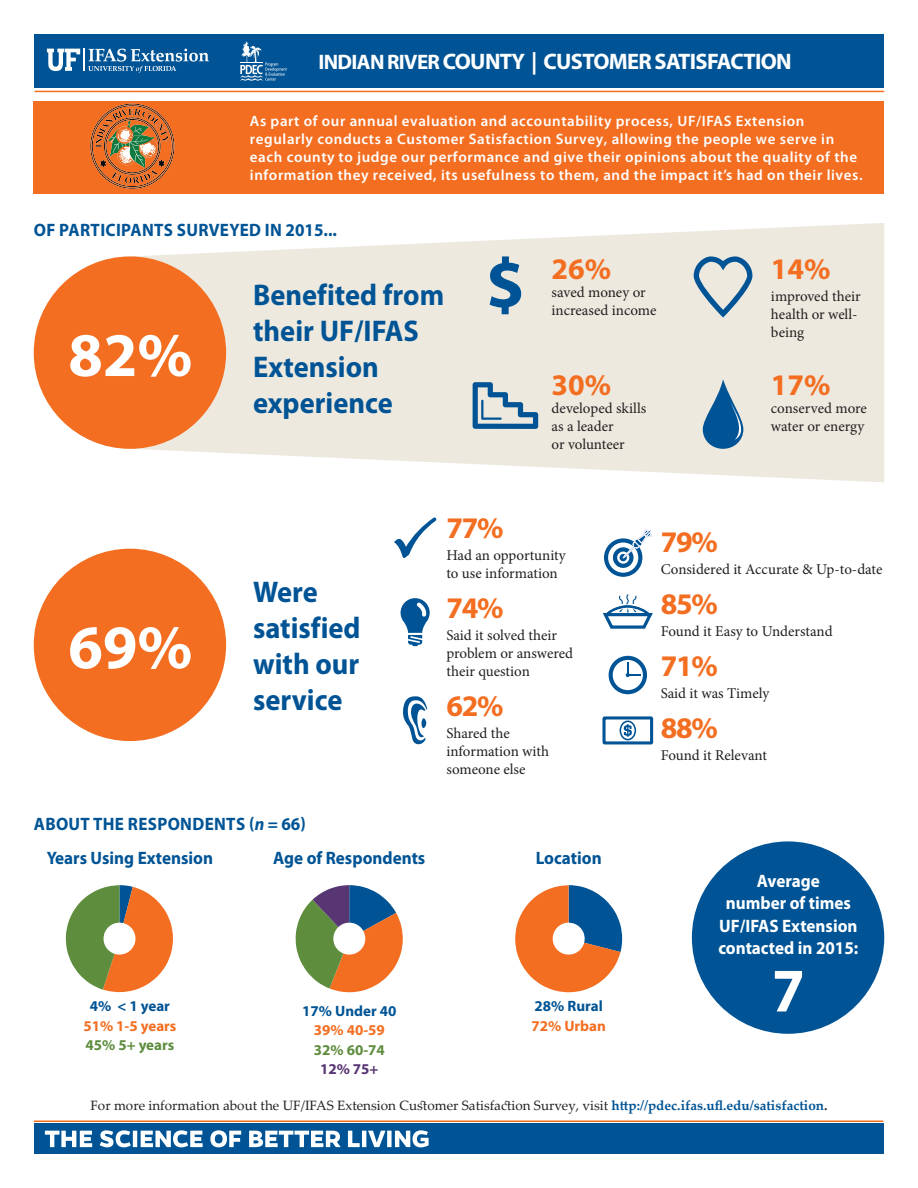
<style>
.page{position:relative;width:918px;height:1188px;background:#fff}
.page>*{position:absolute;margin:0;border:0;box-sizing:border-box;transform-origin:0 0}
.location_head{font:150px "Chartwell Pies";color:#005495}
.location_head-2{font:700 62.4px "Myriad Pro";color:#fff}
.location_head-3{font:700 62.4px "Myriad Pro";color:#fff;scale:.95 1}
.location_head-4{font:700 30px/36px "Myriad Pro";color:#005495;scale:.95 1}
.big_number{font:700 30px "Myriad Pro";letter-spacing:-.04em;color:#f36e21}
.page_header{font:700 22.5px "Myriad Pro";letter-spacing:-.03em;color:#fff}
.location_head-5{font:700 18px "Myriad Pro";letter-spacing:.02em;color:#005495;scale:.95 1}
.location_head-6{font:700 18px/22.5px "Myriad Pro";color:#fff;text-align:center;scale:.95 1}
.location_head-7{font:700 18px "Myriad Pro";color:#005495;scale:.95 1}
.body{font:15px/18px "Minion Pro";letter-spacing:-.005em;color:#231f20}
.t1{font:600 15px/18px "Myriad Pro";letter-spacing:.04em;color:#fff}
.location_head-8{font:700 15px "Myriad Pro";color:#f36e21}
.location_head-9{font:700 15px "Myriad Pro";color:#005495}
.location_head-10{font:700 15px "Myriad Pro";color:#5e8d3e}
.location_head-11{font:700 15px "Myriad Pro";color:#583573}
.body-2{font:13.5px "Palatino Linotype";color:#231f20}
.s1{font-size:21px}
.s2{font-style:italic}
.s3{color:#f36e21}
.s4{color:#5e8d3e}
.s5{color:#fff}
.s6{color:#583573}
.s7{font-weight:700;color:#005495}
.s8{font-weight:700}
</style>
<div class="page">
<svg style="left:140px;top:223px;width:744px;height:259px;background:#efece3"></svg>
<div style="left:34px;top:256px;width:192px;height:193px;background:#f36e21;border-radius:50%"></div>
<svg style="left:490px;top:256px;width:31px;height:58px;background:#749db9"></svg>
<svg style="left:473px;top:382px;width:65px;height:47px;background:#96b2c4"></svg>
<svg style="left:703px;top:379px;width:40px;height:70px;background:#5287ae"></svg>
<svg style="left:730px;top:402px;width:18px;height:38px"></svg>
<svg style="left:694px;top:256px;width:58px;height:62px;background:#b0c3cc"></svg>
<div style="left:35px;top:34px;width:849px;height:54px;background:#005495"></div>
<hr style="left:35px;top:91px;width:849px;height:1px;background:#f36e21">
<div style="left:34px;top:1124px;width:849px;height:30px;background:#005495"></div>
<hr style="left:34px;top:1120px;width:849px;height:2px;background:#f36e21">
<svg style="left:47px;top:49px;width:162px;height:24px"></svg>
<svg style="left:240px;top:41px;width:47px;height:40px"></svg>
<div style="left:34px;top:101px;width:850px;height:93px;background:#f36e21"></div>
<div style="left:34px;top:549px;width:192px;height:192px;background:#f36e21;border-radius:50%"></div>
<svg style="left:45px;top:1130px;width:384px;height:17px"></svg>
<div style="left:692px;top:841px;width:192px;height:193px;background:#005495;border-radius:50%"></div>
<svg style="left:394px;top:517px;width:43px;height:42px"></svg>
<svg style="left:401px;top:598px;width:29px;height:48px"></svg>
<svg style="left:403px;top:696px;width:24px;height:49px"></svg>
<svg style="left:604px;top:529px;width:48px;height:48px"></svg>
<svg style="left:602px;top:594px;width:51px;height:35px"></svg>
<svg style="left:609px;top:656px;width:38px;height:38px"></svg>
<svg style="left:602px;top:716px;width:52px;height:29px"></svg>
<img style="left:90px;top:104px;width:85px;height:85px">
<p class="page_header" style="left:318px;top:47px;width:475px"><span class="s1">INDIAN RIVER</span> COUNTY | CUSTOMER SATISFACTION</p>
<p class="t1" style="left:250px;top:112px;width:614px">As part of our annual evaluation and accountability process, UF/IFAS Extension regularly conducts a Customer Satisfaction Survey, allowing the people we serve in each county to judge our performance and give their opinions about the quality of the information they received, its usefulness to them, and the impact it’s had on their lives.</p>
<p class="location_head-5" style="left:34px;top:218px;width:320px">OF PARTICIPANTS SURVEYED IN 2015...</p>
<p class="location_head-2" style="left:68px;top:314px;width:126px">82%</p>
<p class="location_head-4" style="left:253px;top:276px;width:203px">Benefited from their UF/IFAS<br>Extension experience</p>
<p class="big_number" style="left:552px;top:249px;width:61px">26%</p>
<p class="body" style="left:552px;top:283px;width:106px">saved money or increased income</p>
<p class="big_number" style="left:552px;top:365px;width:61px">30%</p>
<p class="body" style="left:552px;top:399px;width:96px">developed skills as a leader<br>or volunteer</p>
<p class="big_number" style="left:771px;top:249px;width:61px">14%</p>
<p class="body" style="left:771px;top:287px;width:91px">improved their health or well&shy;being</p>
<p class="big_number" style="left:771px;top:365px;width:61px">17%</p>
<p class="body" style="left:771px;top:399px;width:97px">conserved more water or energy</p>
<p class="location_head-2" style="left:68px;top:607px;width:126px">69%</p>
<h3 class="location_head-4" style="left:253px;top:573px;width:115px">Were satisfied with our service</h3>
<p class="big_number" style="left:446px;top:508px;width:59px">77%</p>
<p class="body" style="left:446px;top:546px;width:121px">Had an opportunity to use information</p>
<p class="big_number" style="left:446px;top:588px;width:59px">74%</p>
<p class="body" style="left:446px;top:626px;width:128px">Said it solved their problem or answered their question</p>
<p class="big_number" style="left:446px;top:687px;width:59px">62%</p>
<p class="body" style="left:446px;top:725px;width:104px">Shared the information with someone else</p>
<p class="location_head-5" style="left:34px;top:812px;width:288px">ABOUT THE RESPONDENTS (<span class="s2">n</span> = 66)</p>
<p class="location_head-7" style="left:47px;top:846px;width:177px">Years Using Extension</p>
<p class="location_head" style="left:59px;top:847px;width:687px">4+<span class="s3">1</span><span class="s4">45</span><span class="s5">n</span> 17<span class="s3">9</span><span class="s4">3</span><span class="s6">12</span><span class="s5">+n</span>29+<span class="s3">71</span><span class="s5">n</span></p>
<p class="location_head-9" style="left:90px;top:996px;width:82px">4% &lt; 1 year</p>
<p class="location_head-8" style="left:83px;top:1016px;width:95px">51% 1-5 years</p>
<p class="location_head-10" style="left:86px;top:1035px;width:90px">45% 5+ years</p>
<p class="location_head-7" style="left:273px;top:846px;width:162px">Age of Respondents</p>
<p class="location_head-7" style="left:536px;top:846px;width:71px">Location</p>
<p class="location_head-9" style="left:535px;top:996px;width:70px">28% Rural</p>
<p class="location_head-8" style="left:531px;top:1016px;width:76px">72% Urban</p>
<p class="location_head-9" style="left:302px;top:1001px;width:96px">17% Under 40</p>
<p class="location_head-8" style="left:314px;top:1020px;width:73px">39% 40-59</p>
<p class="location_head-10" style="left:314px;top:1040px;width:73px">32% 60-74</p>
<p class="location_head-11" style="left:320px;top:1059px;width:60px">12% 75+</p>
<p class="big_number" style="left:661px;top:522px;width:59px">79%</p>
<p class="body" style="left:661px;top:560px;width:223px">Considered it Accurate &amp; Up-to-date</p>
<p class="big_number" style="left:661px;top:584px;width:59px">85%</p>
<p class="body" style="left:661px;top:622px;width:173px">Found it Easy to Understand</p>
<p class="big_number" style="left:661px;top:646px;width:59px">71%</p>
<p class="body" style="left:661px;top:684px;width:110px">Said it was Timely</p>
<p class="big_number" style="left:661px;top:709px;width:59px">88%</p>
<p class="body" style="left:661px;top:747px;width:108px">Found it Relevant</p>
<p class="location_head-6" style="left:718px;top:869px;width:149px">Average<br>number of times<br>UF/IFAS Extension contacted in 2015:</p>
<p class="location_head-3" style="left:772px;top:950px;width:36px">7</p>
<p class="body-2" style="left:90px;top:1096px;width:739px">For more information about the UF/IFAS Extension Customer Satisfaction Survey, visit <span class="s7">http://pdec.ifas.ufl.edu/satisfaction</span><span class="s8">.</span></p>
</div>
